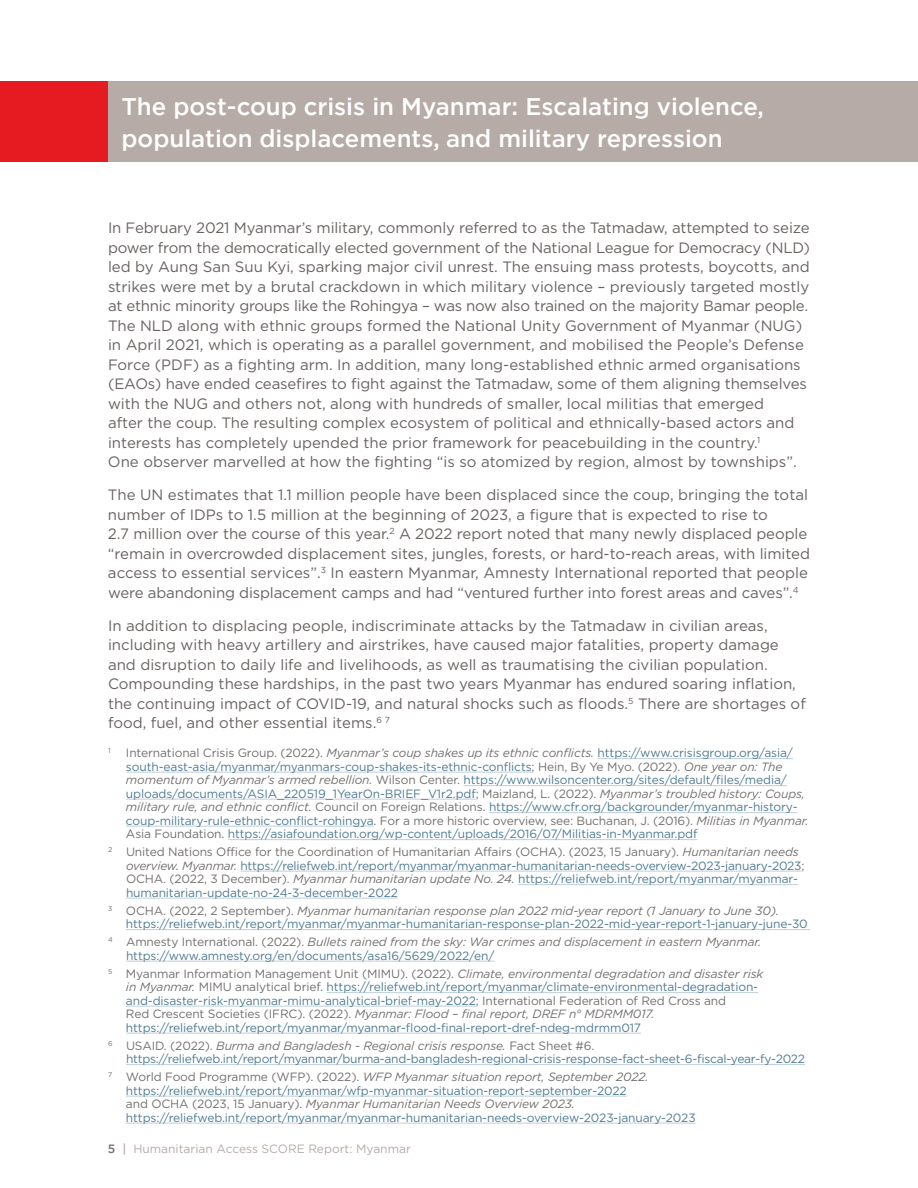
<style>
.page{position:relative;width:918px;height:1188px;background:#fff}
.page>*{position:absolute;margin:0;border:0;box-sizing:border-box;transform-origin:0 0}
.t1{font:500 24px/31.5px "Gotham";color:#fff}
.t2{font:15px/19.5px "Gotham";color:#696361}
.t3{font:12px/13.5px "Gotham";letter-spacing:-.01em;color:#507c93}
.t4{font:italic 12px/13.5px "Gotham";letter-spacing:-.01em;color:#74706f}
.t5{font:12px "Gotham";color:#b7aba7}
.t6{font:7.05px "Gotham";color:#74706f}
.s1{color:#74706f}
.s2{font-style:italic;color:#74706f}
.s3{font-style:normal}
.s4{font-style:normal;color:#507c93}
.s5{font-weight:500;color:#74706f}
.s6{font-weight:500}
</style>
<div class="page">
<div style="left:0;top:81px;width:108px;height:81px;background:#e51b21"></div>
<div style="left:108px;top:81px;width:810px;height:81px;background:#b7aba7"></div>
<hr style="left:598px;top:758px;width:195px;height:1px;background:#bfcfda">
<hr style="left:126px;top:772px;width:406px;height:1px;background:#bfcfda">
<hr style="left:464px;top:785px;width:323px;height:1px;background:#bfcfda">
<hr style="left:126px;top:799px;width:350px;height:1px;background:#bfcfda">
<hr style="left:489px;top:812px;width:309px;height:1px;background:#bfcfda">
<hr style="left:126px;top:826px;width:248px;height:1px;background:#bfcfda">
<hr style="left:228px;top:839px;width:469px;height:1px;background:#bfcfda">
<hr style="left:240px;top:871px;width:561px;height:1px;background:#bfcfda">
<hr style="left:518px;top:884px;width:280px;height:1px;background:#bfcfda">
<hr style="left:126px;top:898px;width:272px;height:1px;background:#bfcfda">
<hr style="left:126px;top:929px;width:684px;height:1px;background:#bfcfda">
<hr style="left:126px;top:961px;width:369px;height:1px;background:#bfcfda">
<hr style="left:327px;top:992px;width:431px;height:1px;background:#bfcfda">
<hr style="left:126px;top:1006px;width:350px;height:1px;background:#bfcfda">
<hr style="left:126px;top:1033px;width:515px;height:1px;background:#bfcfda">
<hr style="left:126px;top:1064px;width:679px;height:1px;background:#bfcfda">
<hr style="left:126px;top:1096px;width:501px;height:1px;background:#bfcfda">
<hr style="left:126px;top:1123px;width:570px;height:1px;background:#bfcfda">
<h1 class="t1" style="left:122px;top:91px;width:644px">The post-coup crisis in Myanmar: Escalating violence, population displacements, and military repression</h1>
<p class="t2" style="left:108px;top:218px;width:704px">In February 2021 Myanmar’s military, commonly referred to as the Tatmadaw, attempted to seize power from the democratically elected government of the National League for Democracy (NLD) led by Aung San Suu Kyi, sparking major civil unrest. The ensuing mass protests, boycotts, and strikes were met by a brutal crackdown in which military violence – previously targeted mostly at ethnic minority groups like the Rohingya – was now also trained on the majority Bamar people.<br>The NLD along with ethnic groups formed the National Unity Government of Myanmar (NUG) in April 2021, which is operating as a parallel government, and mobilised the People’s Defense Force (PDF) as a fighting arm. In addition, many long-established ethnic armed organisations (EAOs) have ended ceasefires to fight against the Tatmadaw, some of them aligning themselves with the NUG and others not, along with hundreds of smaller, local militias that emerged<br>after the coup. The resulting complex ecosystem of political and ethnically-based actors and interests has completely upended the prior framework for peacebuilding in the country.<sup>1<br></sup>One observer marvelled at how the fighting “is so atomized by region, almost by townships”.</p>
<p class="t2" style="left:108px;top:485px;width:704px">The UN estimates that 1.1 million people have been displaced since the coup, bringing the total number of IDPs to 1.5 million at the beginning of 2023, a figure that is expected to rise to<br>2.7 million over the course of this year.<sup>2</sup> A 2022 report noted that many newly displaced people “remain in overcrowded displacement sites, jungles, forests, or hard-to-reach areas, with limited access to essential services”.<sup>3</sup> In eastern Myanmar, Amnesty International reported that people were abandoning displacement camps and had “ventured further into forest areas and caves”.<sup>4</sup></p>
<p class="t2" style="left:108px;top:615px;width:699px">In addition to displacing people, indiscriminate attacks by the Tatmadaw in civilian areas, including with heavy artillery and airstrikes, have caused major fatalities, property damage and disruption to daily life and livelihoods, as well as traumatising the civilian population.<br>Compounding these hardships, in the past two years Myanmar has endured soaring inflation, the continuing impact of COVID-19, and natural shocks such as floods.<sup>5</sup> There are shortages of food, fuel, and other essential items.<sup>6</sup> <sup>7</sup></p>
<p class="t6" style="left:108px;top:747px;width:4px">1</p>
<p class="t3" style="left:126px;top:746px;width:684px"><span class="s1">International Crisis Group. (2022).</span> <span class="s2">Myanmar’s coup shakes up its ethnic conflicts.</span> https://www.crisisgroup.org/asia/ south-east-asia/myanmar/myanmars-coup-shakes-its-ethnic-conflicts<span class="s1">; Hein, By Ye Myo. (2022).</span> <span class="s2">One year on: The momentum of Myanmar’s armed rebellion.</span> <span class="s1">Wilson Center.</span> https://www.wilsoncenter.org/sites/default/files/media/ uploads/documents/ASIA_220519_1YearOn-BRIEF_V1r2.pdf<span class="s1">; Maizland, L. (2022).</span> <span class="s2">Myanmar’s troubled history: Coups, military rule, and ethnic conflict.</span> <span class="s1">Council on Foreign Relations.</span> https://www.cfr.org/backgrounder/myanmar-history&shy;coup-military-rule-ethnic-conflict-rohingya<span class="s1">. For a more historic overview, see: Buchanan, J. (2016).</span> <span class="s2">Militias in Myanmar.<br></span><span class="s1">Asia Foundation.</span> https://asiafoundation.org/wp-content/uploads/2016/07/Militias-in-Myanmar.pdf</p>
<p class="t3" style="left:126px;top:845px;width:680px;text-indent:-18px"><sup>2</sup> <span class="s1">United Nations Office for the Coordination of Humanitarian Affairs (OCHA). (2023, 15 January).</span> <span class="s2">Humanitarian needs overview. Myanmar.</span> https://reliefweb.int/report/myanmar/myanmar-humanitarian-needs-overview-2023-january-2023<span class="s1">; OCHA. (2022, 3 December).</span> <span class="s2">Myanmar humanitarian update No. 24.</span> https://reliefweb.int/report/myanmar/myanmar&shy;humanitarian-update-no-24-3-december-2022</p>
<p class="t3" style="left:126px;top:903px;width:683px;text-indent:-18px"><sup>3</sup> <span class="s1">OCHA. (2022, 2 September).</span> <span class="s2">Myanmar humanitarian response plan 2022 mid-year report (1 January to June 30). </span>https://reliefweb.int/report/myanmar/myanmar-humanitarian-response-plan-2022-mid-year-report-1-january-june-30</p>
<p class="t4" style="left:126px;top:935px;width:637px;text-indent:-18px"><sup>4</sup> <span class="s3">Amnesty International. (2022).</span> Bullets rained from the sky: War crimes and displacement in eastern Myanmar. <span class="s4">https://www.amnesty.org/en/documents/asa16/5629/2022/en/</span></p>
<p class="t3" style="left:126px;top:966px;width:639px;text-indent:-18px"><sup>5</sup> <span class="s1">Myanmar Information Management Unit (MIMU). (2022).</span> <span class="s2">Climate, environmental degradation and disaster risk in Myanmar.</span> <span class="s1">MIMU analytical brief.</span> https://reliefweb.int/report/myanmar/climate-environmental-degradation&shy;and-disaster-risk-myanmar-mimu-analytical-brief-may-2022<span class="s1">; International Federation of Red Cross and<br>Red Crescent Societies (IFRC). (2022).</span> <span class="s2">Myanmar: Flood – final report, DREF n° MDRMM017. </span>https://reliefweb.int/report/myanmar/myanmar-flood-final-report-dref-ndeg-mdrmm017</p>
<p class="t3" style="left:126px;top:1038px;width:681px;text-indent:-18px"><sup>6</sup> <span class="s1">USAID. (2022).</span> <span class="s2">Burma and Bangladesh - Regional crisis response.</span> <span class="s1">Fact Sheet #6. </span>https://reliefweb.int/report/myanmar/burma-and-bangladesh-regional-crisis-response-fact-sheet-6-fiscal-year-fy-2022</p>
<p class="t3" style="left:126px;top:1070px;width:571px;text-indent:-18px"><sup>7</sup> <span class="s1">World Food Programme (WFP). (2022).</span> <span class="s2">WFP Myanmar situation report, September 2022. </span>https://reliefweb.int/report/myanmar/wfp-myanmar-situation-report-september-2022<br><span class="s1">and OCHA (2023, 15 January).</span> <span class="s2">Myanmar Humanitarian Needs Overview 2023. </span>https://reliefweb.int/report/myanmar/myanmar-humanitarian-needs-overview-2023-january-2023</p>
<p class="t5" style="left:108px;top:1142px;width:304px"><span class="s5">5</span> <span class="s6">|</span> Humanitarian Access SCORE Report: Myanmar</p>
</div>
